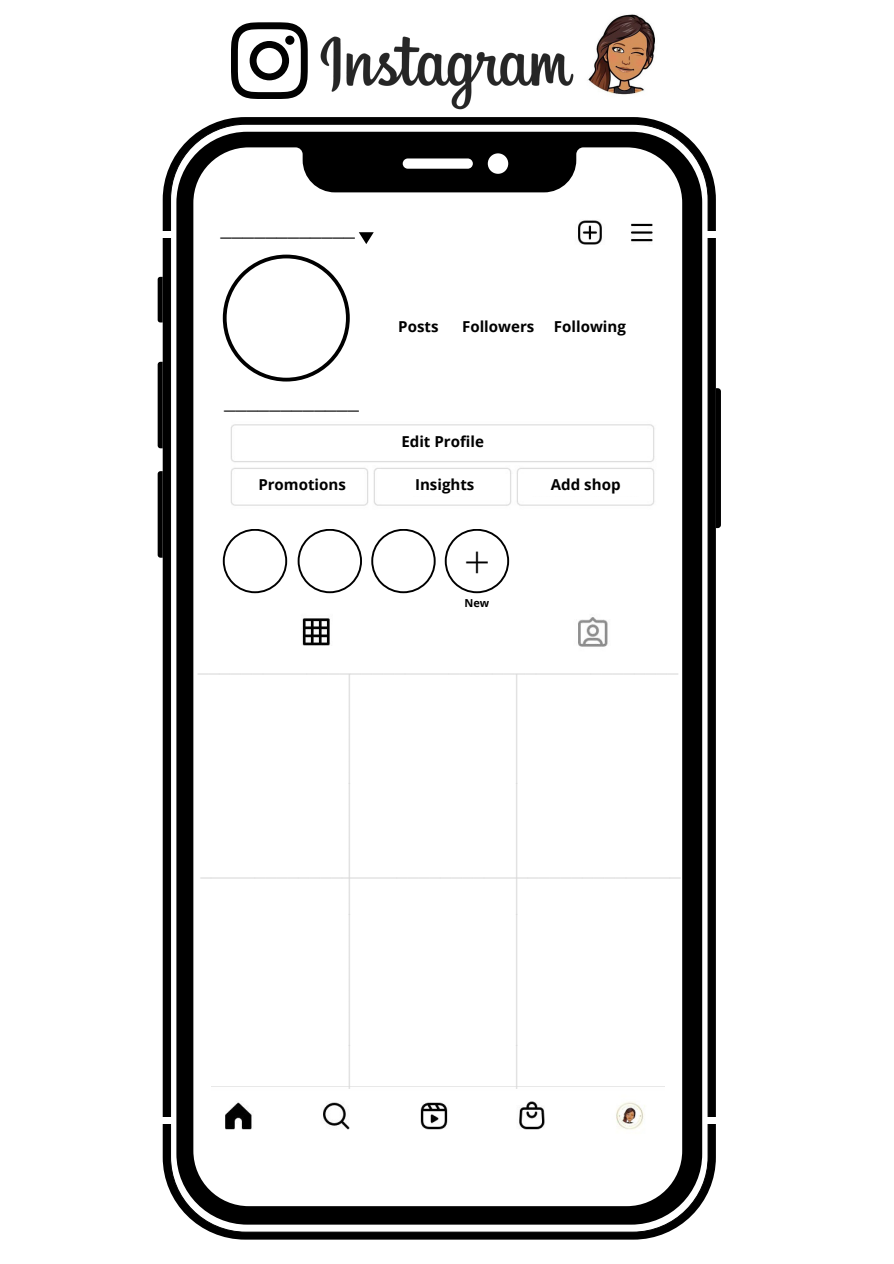
<style>
.page{position:relative;width:894px;height:1264px;background:#fff}
.page>*{position:absolute;margin:0;border:0;box-sizing:border-box;transform-origin:0 0}
.t1{font:300 46.65px "Open Sans";color:#000}
.t2{font:300 27.3px "Open Sans";color:#000}
.t3{font:300 26.55px "Open Sans";color:#d9d9d9}
.t4{font:700 15px "Open Sans";color:#000}
.t5{font:700 10.95px "Open Sans";color:#000}
</style>
<div class="page">
<div style="left:163px;top:117px;width:552px;height:1122px;background:#000;border-radius:82px"></div>
<div style="left:170px;top:124px;width:537px;height:1108px;background:#fff;border-radius:75px"></div>
<div style="left:176px;top:132px;width:526px;height:1092px;background:#000;border-radius:71px"></div>
<svg style="left:158px;top:277px;width:5px;height:45px"></svg>
<svg style="left:715px;top:388px;width:5px;height:140px"></svg>
<svg style="left:158px;top:362px;width:5px;height:86px"></svg>
<svg style="left:158px;top:471px;width:5px;height:86px"></svg>
<div style="left:193px;top:147px;width:489px;height:1059px;background:#fff"></div>
<div style="left:162px;top:231px;width:10px;height:7px;background:#fff"></div>
<div style="left:706px;top:231px;width:10px;height:7px;background:#fff"></div>
<div style="left:162px;top:1116px;width:10px;height:7px;background:#fff"></div>
<div style="left:706px;top:1116px;width:10px;height:7px;background:#fff"></div>
<svg style="left:223px;top:254px;width:126px;height:127px;background:#e7e7e7"></svg>
<svg style="left:358px;top:232px;width:15px;height:12px"></svg>
<svg style="left:223px;top:529px;width:64px;height:64px;background:#e7e7e7"></svg>
<svg style="left:297px;top:529px;width:65px;height:64px;background:#e7e7e7"></svg>
<svg style="left:371px;top:529px;width:64px;height:64px;background:#e7e7e7"></svg>
<svg style="left:444px;top:529px;width:65px;height:64px;background:#e7e7e7"></svg>
<img style="left:212px;top:1086px;width:452px;height:71px">
<div style="left:243px;top:609px;width:412px;height:46px;background:#fff"></div>
<div style="left:209px;top:426px;width:457px;height:102px;background:#fff"></div>
<img style="left:550px;top:193px;width:121px;height:61px">
<svg style="left:231px;top:22px;width:76px;height:77px"></svg>
<div style="left:285px;top:36px;width:9px;height:9px;background:#010101;border-radius:50%"></div>
<img style="left:314px;top:36px;width:266px;height:82px">
<img style="left:214px;top:407px;width:457px;height:115px">
<div style="left:303px;top:432px;width:265px;height:25px;background:#fff"></div>
<div style="left:243px;top:477px;width:119px;height:25px;background:#fff"></div>
<div style="left:380px;top:471px;width:119px;height:25px;background:#fff"></div>
<div style="left:529px;top:471px;width:119px;height:25px;background:#fff"></div>
<img style="left:587px;top:14px;width:68px;height:81px">
<p class="t2" style="left:220px;top:205px;width:136px">____________</p>
<p class="t2" style="left:224px;top:378px;width:136px">____________</p>
<p class="t4" style="left:398px;top:316px;width:42px">Posts</p>
<p class="t4" style="left:462px;top:316px;width:74px">Followers</p>
<p class="t4" style="left:553px;top:316px;width:73px">Following</p>
<p class="t4" style="left:401px;top:431px;width:84px">Edit Profile</p>
<p class="t4" style="left:258px;top:473px;width:89px">Promotions</p>
<p class="t4" style="left:415px;top:473px;width:61px">Insights</p>
<p class="t4" style="left:550px;top:473px;width:71px">Add shop</p>
<p class="t1" style="left:463px;top:528px;width:28px">+</p>
<p class="t5" style="left:464px;top:595px;width:26px">New</p>
<p class="t3" style="left:198px;top:642px;width:482px">____________________________________________</p>
<p class="t3" style="left:381px;top:674px;width:416px;rotate:90deg">______________________________________</p>
<p class="t3" style="left:548px;top:674px;width:416px;rotate:90deg">______________________________________</p>
<p class="t3" style="left:200px;top:847px;width:482px">____________________________________________</p>
</div>
